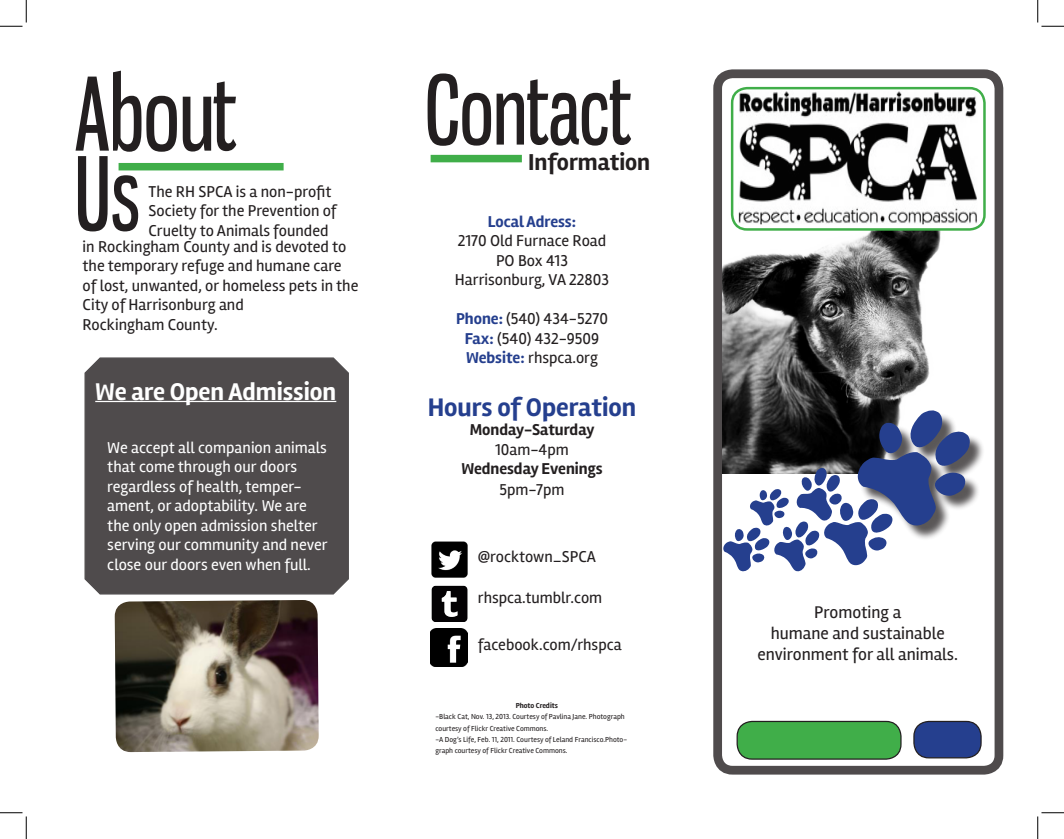
<style>
.page{position:relative;width:1064px;height:839px;background:#fff}
.page>*{position:absolute;margin:0;border:0;box-sizing:border-box;transform-origin:0 0}
.t1{font:99.38px "Gnuolane Rg";color:#231f20;scale:.83 1}
.t2{font:93.75px "Gnuolane Rg";color:#231f20;scale:.83 1}
.t3{font:700 26.25px "Rambla";color:#253f8e}
.t4{font:700 25px "Rambla";color:#fff}
.t5{font:700 23.75px "Rambla";color:#231f20}
.t6{font:17.5px "Rambla";color:#231f20}
.t7{font:16.25px/19.5px "Rambla";color:#231f20}
.t8{font:16.25px/19.5px "Rambla";color:#fff}
.t9{font:700 16.25px "Rambla";color:#231f20}
.t10{font:700 16.25px "Rambla";letter-spacing:-.005em;color:#253f8e}
.t11{font:7.5px/11.2px "Rambla";color:#231f20}
.t12{font:700 7.5px "Rambla";color:#231f20}
.s1{font-weight:700;color:#253f8e}
</style>
<div class="page">
<img style="left:723px;top:231px;width:281px;height:242px">
<div style="left:713px;top:69px;width:290px;height:705px;border:9px solid #231f20;border-radius:15px"></div>
<div style="left:737px;top:721px;width:164px;height:38px;background:#40ae49;border-radius:15px"></div>
<div style="left:736px;top:721px;width:165px;height:38px;border:1px solid #231f20;border-radius:15px"></div>
<div style="left:914px;top:721px;width:67px;height:37px;background:#253f8e;border-radius:15px"></div>
<div style="left:913px;top:721px;width:68px;height:37px;border:1px solid #231f20;border-radius:15px"></div>
<div style="left:119px;top:163px;width:165px;height:7px;background:#40ae49"></div>
<div style="left:84px;top:357px;width:265px;height:238px;background:#4f4b4c"></div>
<div style="left:431px;top:155px;width:91px;height:7px;background:#40ae49"></div>
<img style="left:431px;top:541px;width:37px;height:81px">
<img style="left:431px;top:629px;width:37px;height:37px">
<img style="left:738px;top:90px;width:239px;height:134px">
<div style="left:731px;top:87px;width:255px;height:144px;border:2px solid #40ae49;border-radius:15px"></div>
<img style="left:115px;top:600px;width:204px;height:152px">
<div style="left:860px;top:413px;width:125px;height:128px;background:#231f20;opacity:.75"></div>
<svg style="left:723px;top:410px;width:247px;height:162px"></svg>
<svg style="left:0;top:0;width:27px;height:27px"></svg>
<svg style="left:0;top:812px;width:27px;height:27px"></svg>
<svg style="left:1037px;top:0;width:27px;height:27px"></svg>
<svg style="left:1037px;top:812px;width:27px;height:27px"></svg>
<p class="t1" style="left:75px;top:54px;width:196px">About</p>
<p class="t1" style="left:75px;top:133px;width:80px">Us</p>
<p class="t7" style="left:149px;top:181px;width:184px">The RH SPCA is a non-profit</p>
<p class="t7" style="left:149px;top:201px;width:190px">Society for the Prevention of</p>
<p class="t7" style="left:149px;top:220px;width:181px">Cruelty to Animals founded</p>
<p class="t7" style="left:83px;top:236px;width:277px">in Rockingham County and is devoted to the temporary refuge and humane care of lost, unwanted, or homeless pets in the City of Harrisonburg and</p>
<p class="t7" style="left:83px;top:314px;width:137px">Rockingham County.</p>
<h3 class="t4" style="left:95px;top:376px;width:242px">We are Open Admission</h3>
<p class="t8" style="left:107px;top:437px;width:222px">We accept all companion animals that come through our doors regardless of health, temper&shy;ament, or adoptability. We are the only open admission shelter serving our community and never close our doors even when full.</p>
<p class="t2" style="left:425px;top:53px;width:249px">Contact</p>
<p class="t5" style="left:528px;top:148px;width:124px">Information</p>
<p class="t10" style="left:488px;top:212px;width:90px">Local Adress:</p>
<p class="t7" style="left:458px;top:231px;width:150px">2170 Old Furnace Road</p>
<p class="t7" style="left:496px;top:250px;width:73px">PO Box 413</p>
<p class="t7" style="left:455px;top:270px;width:156px">Harrisonburg, VA 22803</p>
<p class="t7" style="left:456px;top:309px;width:153px"><span class="s1">Phone:</span> (540) 434-5270</p>
<p class="t7" style="left:465px;top:328px;width:136px"><span class="s1">Fax:</span> (540) 432-9509</p>
<p class="t7" style="left:466px;top:348px;width:133px"><span class="s1">Website:</span> rhspca.org</p>
<p class="t3" style="left:428px;top:391px;width:210px">Hours of Operation</p>
<p class="t9" style="left:470px;top:420px;width:126px">Monday-Saturday</p>
<p class="t7" style="left:495px;top:439px;width:75px">10am-4pm</p>
<p class="t9" style="left:461px;top:459px;width:143px">Wednesday Evenings</p>
<p class="t7" style="left:499px;top:480px;width:67px">5pm-7pm</p>
<p class="t7" style="left:478px;top:547px;width:120px">@rocktown_SPCA</p>
<p class="t7" style="left:478px;top:588px;width:126px">rhspca.tumblr.com</p>
<p class="t7" style="left:478px;top:635px;width:145px">facebook.com/rhspca</p>
<p class="t12" style="left:516px;top:701px;width:44px">Photo Credits</p>
<p class="t11" style="left:435px;top:711px;width:191px">-Black Cat, Nov. 13, 2013. Courtesy of Pavlina Jane. Photograph courtesy of Flickr Creative Commons.</p>
<p class="t11" style="left:435px;top:733px;width:193px">-A Dog’s Life, Feb. 11, 2011. Courtesy of Leland Francisco.Photo&shy;graph courtesy of Flickr Creative Commons.</p>
<p class="t6" style="left:814px;top:602px;width:88px">Promoting a</p>
<p class="t6" style="left:771px;top:623px;width:176px">humane and sustainable</p>
<p class="t6" style="left:757px;top:644px;width:202px">environment for all animals.</p>
</div>
